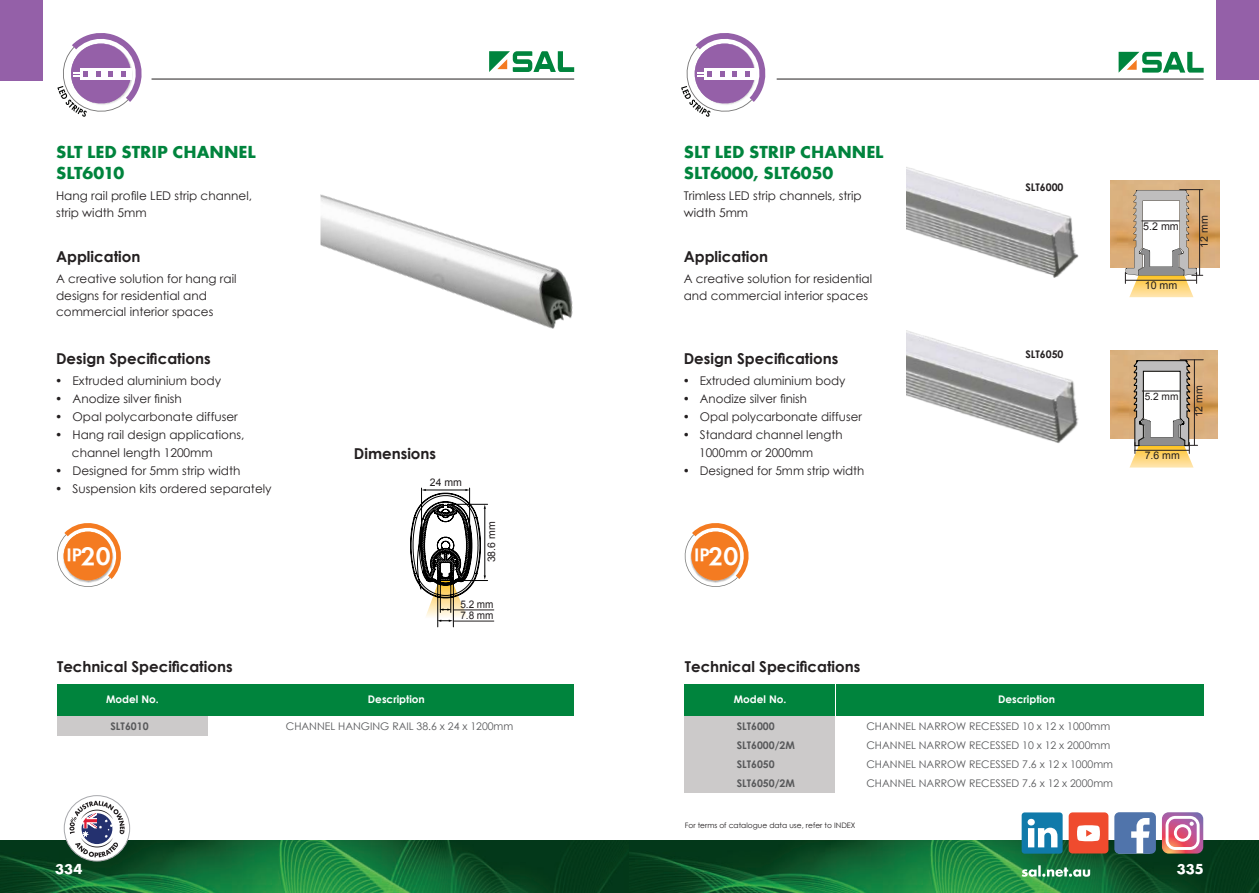
<style>
.page{position:relative;width:1259px;height:893px;background:#fff}
.page>*{position:absolute;margin:0;border:0;box-sizing:border-box;transform-origin:0 0}
.t1{font:18.75px "Futura T Demi";color:#fff}
.t2{font:18px/21px "Futura T Bold";color:#00843d}
.t3{font:700 15px "Century Gothic";color:#231f20}
.t4{font:15px "Futura T Bold";color:#fff}
.t5{font:12px/16.5px "Century Gothic";color:#231f20}
.t6{font:10.65px "Arial";color:#231f20}
.t7{font:10.5px/19.2px "Century Gothic";color:#57585a}
.t8{font:700 10.5px/19.2px "Century Gothic";color:#57585a}
.t9{font:700 10.5px "Century Gothic";color:#fff}
.t10{font:10.5px "Arial";color:#231f20}
.t11{font:700 10.5px "Century Gothic";color:#231f20}
.t12{font:10.5px/11.4px "Arial";color:#231f20;scale:.95 1}
.t13{font:10.2px "Arial";color:#231f20}
.t14{font:7.5px "Century Gothic";color:#231f20}
.s1{font-size:26.25px}
</style>
<div class="page">
<img style="left:320px;top:194px;width:253px;height:135px">
<img style="left:906px;top:330px;width:173px;height:113px">
<img style="left:906px;top:167px;width:173px;height:111px">
<svg style="left:57px;top:523px;width:64px;height:64px"></svg>
<img style="left:62px;top:532px;width:52px;height:48px">
<svg style="left:684px;top:523px;width:65px;height:64px"></svg>
<img style="left:689px;top:532px;width:53px;height:48px">
<img style="left:1110px;top:351px;width:107px;height:87px">
<svg style="left:1129px;top:359px;width:74px;height:109px"></svg>
<hr style="left:1194px;top:360px;width:1px;height:85px;background:#231f20">
<div style="left:57px;top:684px;width:150px;height:32px;background:#00843d"></div>
<div style="left:209px;top:684px;width:365px;height:32px;background:#00843d"></div>
<div style="left:57px;top:716px;width:150px;height:19px;background:#cccaca"></div>
<div style="left:685px;top:684px;width:150px;height:32px;background:#00843d"></div>
<div style="left:836px;top:684px;width:367px;height:32px;background:#00843d"></div>
<div style="left:685px;top:754px;width:150px;height:19px;background:#cccaca"></div>
<div style="left:685px;top:773px;width:150px;height:19px;background:#cccaca"></div>
<div style="left:685px;top:716px;width:150px;height:19px;background:#cccaca"></div>
<div style="left:685px;top:735px;width:150px;height:19px;background:#cccaca"></div>
<img style="left:1110px;top:180px;width:109px;height:88px">
<svg style="left:1125px;top:189px;width:77px;height:108px"></svg>
<hr style="left:1199px;top:190px;width:1px;height:85px;background:#231f20">
<svg style="left:410px;top:487px;width:78px;height:141px"></svg>
<hr style="left:453px;top:610px;width:41px;height:1px;background:#231f20">
<hr style="left:453px;top:621px;width:41px;height:1px;background:#231f20">
<svg style="left:57px;top:33px;width:85px;height:84px"></svg>
<svg style="left:681px;top:33px;width:84px;height:84px"></svg>
<img style="left:0;top:841px;width:1259px;height:52px">
<hr style="left:151px;top:79px;width:423px;height:1px;background:#231f20">
<hr style="left:776px;top:79px;width:427px;height:1px;background:#231f20">
<div style="left:1216px;top:0;width:43px;height:79px;background:#9460a8"></div>
<div style="left:0;top:0;width:43px;height:81px;background:#9460a8"></div>
<svg style="left:1118px;top:52px;width:85px;height:21px"></svg>
<svg style="left:489px;top:51px;width:85px;height:21px"></svg>
<svg style="left:1162px;top:812px;width:41px;height:42px"></svg>
<svg style="left:1114px;top:812px;width:42px;height:42px"></svg>
<div style="left:1021px;top:812px;width:41px;height:42px;background:#107aaa;border-radius:3px"></div>
<svg style="left:1027px;top:819px;width:30px;height:28px"></svg>
<div style="left:1068px;top:812px;width:40px;height:41px;background:#ef4b2e;border-radius:4px"></div>
<svg style="left:1077px;top:825px;width:23px;height:16px"></svg>
<svg style="left:1021px;top:865px;width:69px;height:12px"></svg>
<svg style="left:64px;top:796px;width:66px;height:65px"></svg>
<div style="left:64px;top:795px;width:66px;height:66px;border:1px solid #a8a9ad;border-radius:50%"></div>
<svg style="left:69px;top:801px;width:56px;height:56px"></svg>
<h2 class="t2" style="left:56px;top:141px;width:201px">SLT LED STRIP CHANNEL<br>SLT6010</h2>
<p class="t5" style="left:56px;top:188px;width:197px">Hang rail profile LED strip channel, strip width 5mm</p>
<p class="t3" style="left:56px;top:245px;width:86px">Application</p>
<p class="t5" style="left:56px;top:270px;width:182px">A creative solution for hang rail designs for residential and commercial interior spaces</p>
<p class="t3" style="left:56px;top:347px;width:156px">Design Specifications</p>
<p class="t5" style="left:55px;top:373px;width:167px">• Extruded aluminium body</p>
<p class="t5" style="left:55px;top:391px;width:128px">• Anodize silver finish</p>
<p class="t5" style="left:55px;top:409px;width:184px">• Opal polycarbonate diffuser</p>
<p class="t5" style="left:72px;top:426px;width:174px;line-height:18px;text-indent:-17px">• Hang rail design applications, channel length 1200mm</p>
<p class="t5" style="left:55px;top:463px;width:187px">• Designed for 5mm strip width</p>
<p class="t5" style="left:55px;top:481px;width:218px">• Suspension kits ordered separately</p>
<h1 class="t1" style="left:66px;top:544px;width:46px">IP<span class="s1">20</span></h1>
<p class="t3" style="left:354px;top:442px;width:84px">Dimensions</p>
<p class="t10" style="left:430px;top:476px;width:34px">24 mm</p>
<p class="t10" style="left:484px;top:562px;width:42px;rotate:-90deg">38.6 mm</p>
<p class="t12" style="left:460px;top:598px;width:36px">5.2 mm<br>7.8 mm</p>
<p class="t3" style="left:57px;top:656px;width:177px">Technical Specifications</p>
<p class="t9" style="left:106px;top:692px;width:54px">Model No.</p>
<p class="t9" style="left:368px;top:692px;width:58px">Description</p>
<p class="t8" style="left:110px;top:716px;width:40px">SLT6010</p>
<p class="t7" style="left:286px;top:716px;width:229px">CHANNEL HANGING RAIL 38.6 x 24 x 1200mm</p>
<h2 class="t2" style="left:684px;top:141px;width:201px">SLT LED STRIP CHANNEL<br>SLT6000, SLT6050</h2>
<p class="t5" style="left:684px;top:188px;width:180px">Trimless LED strip channels, strip width 5mm</p>
<p class="t3" style="left:684px;top:245px;width:86px">Application</p>
<p class="t5" style="left:684px;top:270px;width:190px">A creative solution for residential and commercial interior spaces</p>
<p class="t3" style="left:684px;top:347px;width:156px">Design Specifications</p>
<p class="t5" style="left:683px;top:373px;width:164px">• Extruded aluminium body</p>
<p class="t5" style="left:683px;top:391px;width:125px">• Anodize silver finish</p>
<p class="t5" style="left:683px;top:409px;width:180px">• Opal polycarbonate diffuser</p>
<p class="t5" style="left:699px;top:426px;width:145px;line-height:18px;text-indent:-16px">• Standard channel length<br>1000mm or 2000mm</p>
<p class="t5" style="left:683px;top:463px;width:183px">• Designed for 5mm strip width</p>
<h1 class="t1" style="left:694px;top:544px;width:46px">IP<span class="s1">20</span></h1>
<p class="t11" style="left:1025px;top:179px;width:40px">SLT6000</p>
<p class="t11" style="left:1025px;top:346px;width:40px">SLT6050</p>
<p class="t6" style="left:1143px;top:219px;width:37px">5.2 mm</p>
<p class="t6" style="left:1197px;top:248px;width:34px;rotate:-90deg">12 mm</p>
<p class="t6" style="left:1144px;top:279px;width:34px">10 mm</p>
<p class="t13" style="left:1144px;top:389px;width:35px">5.2 mm</p>
<p class="t10" style="left:1192px;top:417px;width:34px;rotate:-90deg">12 mm</p>
<p class="t10" style="left:1144px;top:449px;width:37px">7.6 mm</p>
<p class="t3" style="left:685px;top:656px;width:177px">Technical Specifications</p>
<p class="t9" style="left:734px;top:692px;width:54px">Model No.</p>
<p class="t9" style="left:998px;top:692px;width:58px">Description</p>
<p class="t8" style="left:736px;top:716px;width:60px">SLT6000<br>SLT6000/2M</p>
<p class="t7" style="left:866px;top:716px;width:245px">CHANNEL NARROW RECESSED 10 x 12 x 1000mm<br>CHANNEL NARROW RECESSED 10 x 12 x 2000mm</p>
<p class="t8" style="left:736px;top:754px;width:60px">SLT6050<br>SLT6050/2M</p>
<p class="t7" style="left:866px;top:755px;width:248px">CHANNEL NARROW RECESSED 7.6 x 12 x 1000mm<br>CHANNEL NARROW RECESSED 7.6 x 12 x 2000mm</p>
<p class="t14" style="left:685px;top:820px;width:172px">For terms of catalogue data use, refer to INDEX</p>
<p class="t4" style="left:55px;top:860px;width:29px">334</p>
<p class="t4" style="left:1177px;top:860px;width:28px">335</p>
</div>
